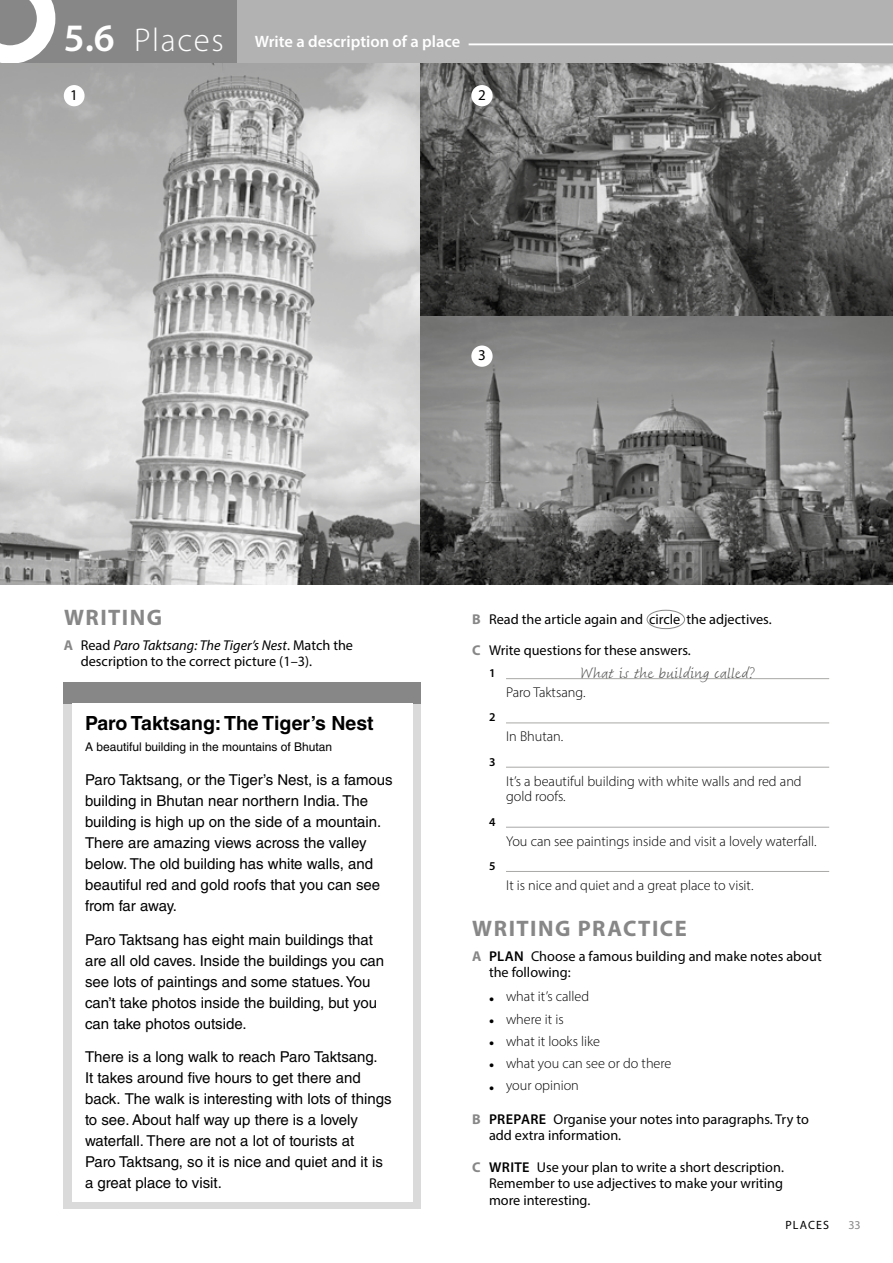
<style>
.page{position:relative;width:893px;height:1263px;background:#fff}
.page>*{position:absolute;margin:0;border:0;box-sizing:border-box;transform-origin:0 0}
.t1{font:700 22.5px "Myriad Pro";letter-spacing:.065em;color:#878787}
.t2{font:700 19.5px "Helvetica LT Std";color:#000}
.t3{font:600 16.5px "Myriad Pro";color:#fff}
.t4{font:300 16.5px "Fineprint Std";letter-spacing:-.005em;color:#575756}
.t5{font:15px/21px "Helvetica LT Std";color:#000}
.t6{font:15px "Myriad Pro";color:#000}
.t7{font:14.25px/16.5px "Myriad Pro";color:#000}
.t8{font:300 14.25px/15.8px "Myriad Pro";color:#000}
.t9{font:12px "Helvetica LT Std";color:#000}
.t10{font:12px "Myriad Pro";letter-spacing:.095em;color:#000}
.t11{font:600 12px "Myriad Pro";color:#000}
.t12{font:12px "Myriad Pro";color:#878787}
.s1{font-size:39px}
.s2{font-weight:300;font-size:33px}
.s3{font-weight:700;color:#878787}
.s4{font-style:italic}
.s5{font-weight:600}
.s6{font-weight:400;font-size:18px}
</style>
<div class="page">
<img style="left:0;top:63px;width:893px;height:522px">
<div style="left:0;top:0;width:238px;height:63px;background:#878787"></div>
<div style="left:64px;top:85px;width:21px;height:21px;background:#fff;border-radius:50%"></div>
<div style="left:471px;top:85px;width:22px;height:21px;background:#fff;border-radius:50%"></div>
<div style="left:471px;top:345px;width:22px;height:22px;background:#fff;border-radius:50%"></div>
<div style="left:238px;top:0;width:655px;height:63px;background:#b3b2b2"></div>
<hr style="left:469px;top:43px;width:424px;height:2px;background:#fff">
<hr style="left:506px;top:678px;width:323px;height:1px;background:#a8a8a7">
<hr style="left:506px;top:722px;width:323px;height:1px;background:#a8a8a7">
<hr style="left:506px;top:767px;width:323px;height:1px;background:#a8a8a7">
<hr style="left:506px;top:827px;width:323px;height:1px;background:#a8a8a7">
<hr style="left:506px;top:871px;width:323px;height:1px;background:#a8a8a7">
<div style="left:647px;top:610px;width:38px;height:19px;border:1px solid #878787;border-radius:50%"></div>
<div style="left:64px;top:682px;width:357px;height:527px;background:#dadada"></div>
<div style="left:64px;top:682px;width:357px;height:21px;background:#878787"></div>
<div style="left:72px;top:703px;width:340px;height:499px;background:#fff"></div>
<svg style="left:0;top:0;width:55px;height:63px"></svg>
<p class="t3" style="left:64px;top:31px;width:398px"><span class="s1">5.6</span> <span class="s2">Places</span> Write a description of a place</p>
<p class="t6" style="left:70px;top:86px;width:9px">1</p>
<p class="t6" style="left:478px;top:86px;width:9px">2</p>
<p class="t6" style="left:478px;top:346px;width:9px">3</p>
<h1 class="t1" style="left:64px;top:603px;width:100px">WRITING</h1>
<p class="t7" style="left:81px;top:636px;width:274px;text-indent:-17px"><span class="s3">A</span> Read <span class="s4">Paro Taktsang: The Tiger’s Nest</span>. Match the description to the correct picture (1–3).</p>
<h2 class="t2" style="left:85px;top:711px;width:290px">Paro Taktsang: The Tiger’s Nest</h2>
<p class="t9" style="left:85px;top:740px;width:248px">A beautiful building in the mountains of Bhutan</p>
<p class="t5" style="left:85px;top:769px;width:309px">Paro Taktsang, or the Tiger’s Nest, is a famous building in Bhutan near northern India. The building is high up on the side of a mountain.<br>There are amazing views across the valley below. The old building has white walls, and beautiful red and gold roofs that you can see from far away.</p>
<p class="t5" style="left:85px;top:929px;width:301px">Paro Taktsang has eight main buildings that are all old caves. Inside the buildings you can see lots of paintings and some statues. You can’t take photos inside the building, but you can take photos outside.</p>
<p class="t5" style="left:85px;top:1046px;width:308px">There is a long walk to reach Paro Taktsang.<br>It takes around five hours to get there and back. The walk is interesting with lots of things to see. About half way up there is a lovely waterfall. There are not a lot of tourists at<br>Paro Taktsang, so it is nice and quiet and it is a great place to visit.</p>
<p class="t7" style="left:472px;top:610px;width:301px"><span class="s3">B</span> Read the article again and circle the adjectives.</p>
<p class="t7" style="left:472px;top:642px;width:220px"><span class="s3">C</span> Write questions for these answers.</p>
<p class="t11" style="left:489px;top:665px;width:8px">1</p>
<p class="t4" style="left:580px;top:663px;width:177px">What is the building called?</p>
<p class="t8" style="left:506px;top:684px;width:81px">Paro Taktsang.</p>
<p class="t11" style="left:489px;top:710px;width:8px">2</p>
<p class="t8" style="left:506px;top:729px;width:59px">In Bhutan.</p>
<p class="t11" style="left:489px;top:754px;width:8px">3</p>
<p class="t8" style="left:506px;top:773px;width:297px">It’s a beautiful building with white walls and red and gold roofs.</p>
<p class="t11" style="left:489px;top:814px;width:8px">4</p>
<p class="t8" style="left:506px;top:833px;width:312px">You can see paintings inside and visit a lovely waterfall.</p>
<p class="t11" style="left:489px;top:858px;width:8px">5</p>
<p class="t8" style="left:506px;top:877px;width:249px">It is nice and quiet and a great place to visit.</p>
<h1 class="t1" style="left:472px;top:913px;width:216px">WRITING PRACTICE</h1>
<p class="t7" style="left:489px;top:947px;width:334px;text-indent:-17px"><span class="s3">A</span> <span class="s5">PLAN</span> choose a famous building and make notes about the following:</p>
<p class="t8" style="left:489px;top:989px;width:102px"><span class="s6">•</span> what it’s called</p>
<p class="t8" style="left:489px;top:1011px;width:76px"><span class="s6">•</span> where it is</p>
<p class="t8" style="left:489px;top:1033px;width:113px"><span class="s6">•</span> what it looks like</p>
<p class="t8" style="left:489px;top:1055px;width:184px"><span class="s6">•</span> what you can see or do there</p>
<p class="t8" style="left:489px;top:1078px;width:91px"><span class="s6">•</span> your opinion</p>
<p class="t7" style="left:489px;top:1111px;width:321px;text-indent:-17px"><span class="s3">B</span> <span class="s5">PREPARE</span> Organise your notes into paragraphs. Try to add extra information.</p>
<p class="t7" style="left:489px;top:1158px;width:296px;text-align:justify;text-indent:-17px"><span class="s3">C</span> <span class="s5">WRITE</span> Use your plan to write a short description.<br>Remember to use adjectives to make your writing more interesting.</p>
<p class="t10" style="left:785px;top:1217px;width:45px">Places</p>
<p class="t12" style="left:849px;top:1217px;width:13px">33</p>
</div>
